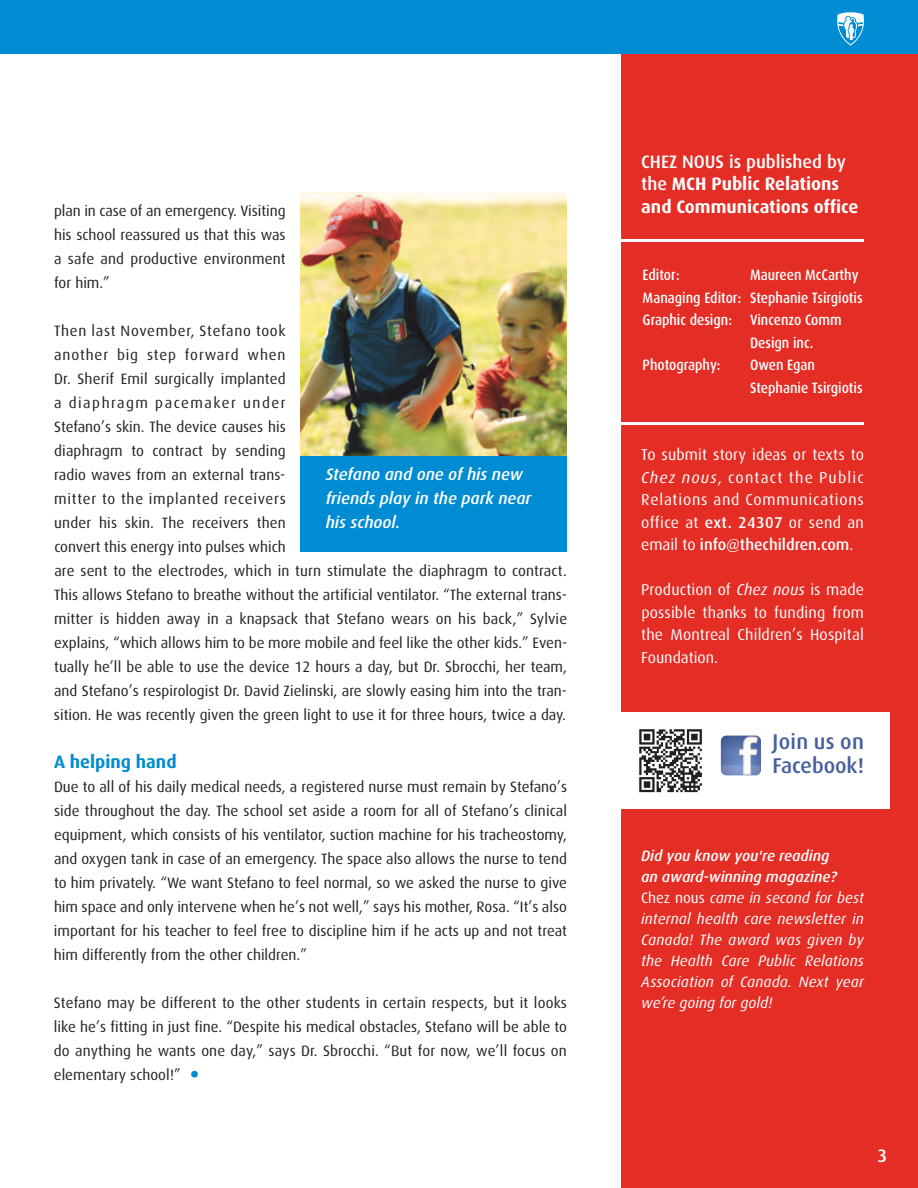
<style>
.page{position:relative;width:918px;height:1188px;background:#fff}
.page>*{position:absolute;margin:0;border:0;box-sizing:border-box;transform-origin:0 0}
.t1{font:36px "Dax";color:#008cd2}
.t2{font:500 21.45px/24px "Dax";letter-spacing:-.005em;color:#485f9d}
.t3{font:700 18px/22.5px "Dax";color:#fff}
.t4{font:700 18px "Dax";color:#008cd2}
.t5{font:500 18px "Dax";color:#fff}
.t6{font:italic 500 16.5px/24px "Dax";color:#fff}
.t7{font:15.75px/22.5px "Dax";letter-spacing:.01em;color:#fff;text-align:justify}
.t8{font:15px/24px "Dax";color:#231f20;text-align:justify}
.t9{font:italic 15px/21px "Dax";letter-spacing:.01em;color:#fff}
.t10{font:500 15px/22.5px "Dax";color:#fff;scale:.9 1}
.s1{font-weight:500}
.s2{font-style:italic}
.s3{font-style:normal}
</style>
<div class="page">
<div style="left:621px;top:0;width:297px;height:1188px;background:#e32d25"></div>
<div style="left:617px;top:713px;width:273px;height:96px;background:#fff"></div>
<img style="left:639px;top:729px;width:63px;height:64px">
<img style="left:721px;top:736px;width:40px;height:39px">
<hr style="left:621px;top:240px;width:243px;height:2px;background:#fff">
<hr style="left:621px;top:423px;width:243px;height:2px;background:#fff">
<div style="left:0;top:0;width:918px;height:54px;background:#008cd2"></div>
<svg style="left:837px;top:12px;width:27px;height:34px"></svg>
<img style="left:301px;top:192px;width:266px;height:264px">
<div style="left:301px;top:456px;width:266px;height:96px;background:#008cd2"></div>
<p class="t8" style="left:54px;top:199px;width:233px">plan in case of an emergency. Visiting his school reassured us that this was a safe and productive environment for him.”</p>
<p class="t8" style="left:54px;top:319px;width:515px;text-align:left">Then last November, Stefano took<br>another big step forward when<br>Dr. Sherif Emil surgically implanted<br>a diaphragm pacemaker under<br>Stefano’s skin. The device causes his<br>diaphragm to contract by sending<br>radio waves from an external trans-<br>mitter to the implanted receivers<br>under his skin. The receivers then<br>convert this energy into pulses which<br>are sent to the electrodes, which in turn stimulate the diaphragm to contract.<br>This allows Stefano to breathe without the artificial ventilator. “The external trans&shy;mitter is hidden away in a knapsack that Stefano wears on his back,” Sylvie explains, “which allows him to be more mobile and feel like the other kids.” Even&shy;tually he’ll be able to use the device 12 hours a day, but Dr. Sbrocchi, her team, and Stefano’s respirologist Dr. David Zielinski, are slowly easing him into the tran&shy;sition. He was recently given the green light to use it for three hours, twice a day.</p>
<p class="t4" style="left:54px;top:752px;width:124px">A helping hand</p>
<p class="t8" style="left:54px;top:775px;width:515px">Due to all of his daily medical needs, a registered nurse must remain by Stefano’s side throughout the day. The school set aside a room for all of Stefano’s clinical equipment, which consists of his ventilator, suction machine for his tracheostomy, and oxygen tank in case of an emergency. The space also allows the nurse to tend to him privately. “We want Stefano to feel normal, so we asked the nurse to give him space and only intervene when he’s not well,” says his mother, Rosa. “It’s also important for his teacher to feel free to discipline him if he acts up and not treat him differently from the other children.”</p>
<p class="t8" style="left:54px;top:991px;width:515px">Stefano may be different to the other students in certain respects, but it looks like he’s fitting in just fine. “Despite his medical obstacles, Stefano will be able to do anything he wants one day,” says Dr. Sbrocchi. “But for now, we’ll focus on elementary school!”</p>
<p class="t6" style="left:326px;top:462px;width:207px">Stefano and one of his new friends play in the park near his school.</p>
<h1 class="t1" style="left:189px;top:1055px;width:13px">•</h1>
<p class="t3" style="left:641px;top:150px;width:219px"><span class="s1">CHEZ NOUS is published by the</span> MCH Public Relations and Communications office</p>
<p class="t10" style="left:643px;top:264px;width:43px">Editor:</p>
<p class="t10" style="left:750px;top:264px;width:122px">Maureen McCarthy</p>
<p class="t10" style="left:643px;top:286px;width:246px">Managing Editor: Stephanie Tsirgiotis</p>
<p class="t10" style="left:643px;top:309px;width:223px">Graphic design: Vincenzo Comm</p>
<p class="t10" style="left:750px;top:331px;width:72px">Design inc.</p>
<p class="t10" style="left:643px;top:354px;width:88px">Photography:</p>
<p class="t10" style="left:750px;top:354px;width:127px">Owen Egan<br>Stephanie Tsirgiotis</p>
<p class="t7" style="left:641px;top:444px;width:224px">To submit story ideas or texts to <span class="s2">Chez nous</span>, contact the Public Relations and Communications office at <span class="s1">ext. 24307</span> or send an email to <span class="s1">info@thechildren.com</span>.</p>
<p class="t7" style="left:641px;top:579px;width:224px">Production of <span class="s2">Chez nous</span> is made possible thanks to funding from the Montreal Children’s Hospital Foundation.</p>
<h2 class="t2" style="left:772px;top:730px;width:93px">Join us on<br>Facebook!</h2>
<p class="t9" style="left:641px;top:846px;width:224px"><span class="s1">Did you know you're reading<br>an award-winning magazine?<br></span><span class="s3">Chez nous</span> came in second for best internal health care newsletter in<br>Canada! The award was given by the Health Care Public Relations<br>Association of Canada. Next year we’re going for gold!</p>
<p class="t5" style="left:878px;top:1145px;width:11px">3</p>
</div>
